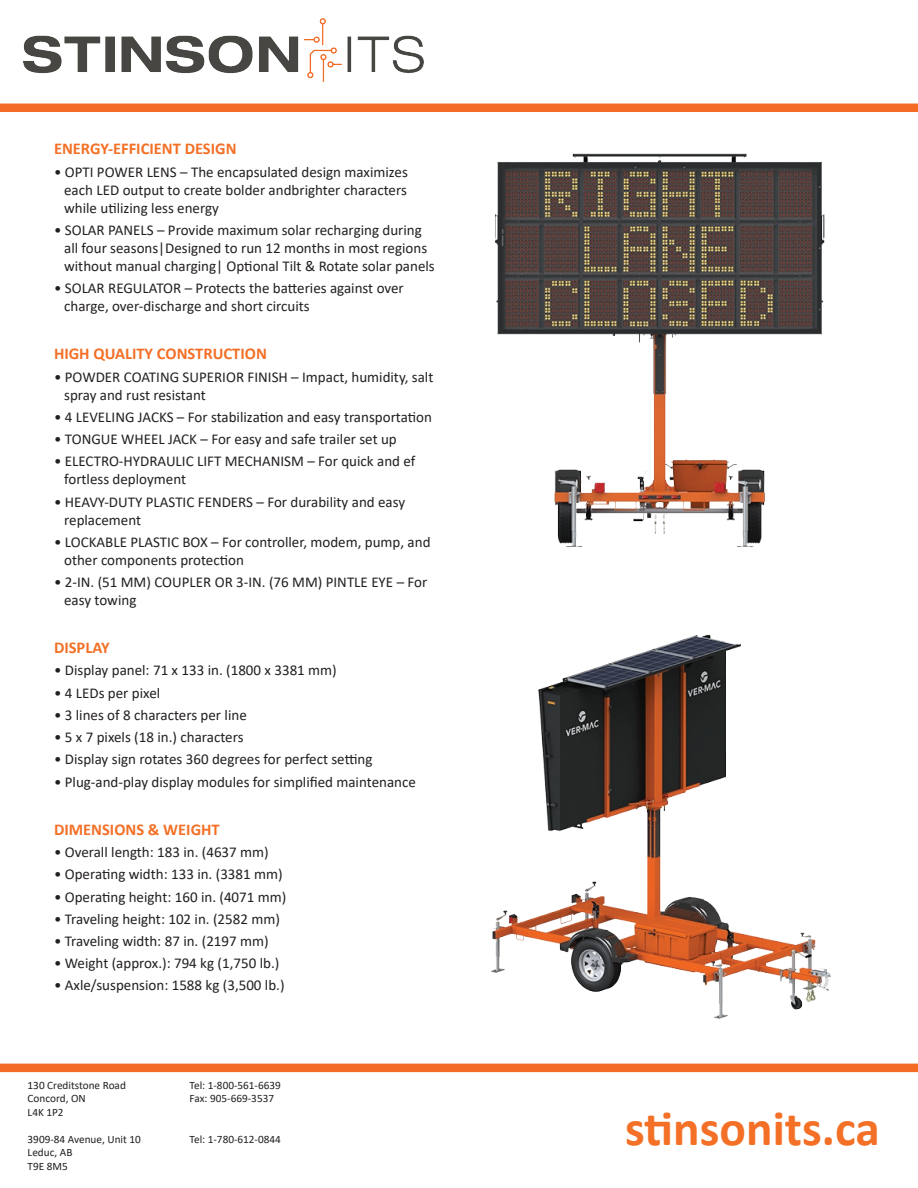
<style>
.page{position:relative;width:918px;height:1188px;background:#fff}
.page>*{position:absolute;margin:0;border:0;box-sizing:border-box;transform-origin:0 0}
.t1{font:700 49.5px "Calibri";color:#f37026}
.t2{font:700 16.5px "Calibri";color:#f37026}
.t3{font:15px/18px "Calibri";color:#231f20}
.t4{font:11.25px/13.5px "Calibri";color:#231f20}
</style>
<div class="page">
<img style="left:24px;top:18px;width:400px;height:64px">
<div style="left:0;top:104px;width:918px;height:8px;background:#f36b24"></div>
<div style="left:0;top:1064px;width:918px;height:8px;background:#f36b24"></div>
<img style="left:495px;top:153px;width:330px;height:394px">
<img style="left:491px;top:634px;width:340px;height:385px">
<p class="t2" style="left:54px;top:137px;width:184px">ENERGY-EFFICIENT DESIGN</p>
<p class="t3" style="left:64px;top:162px;width:345px;text-align:justify;text-indent:-10px">• OPTI POWER LENS – The encapsulated design maximizes each LED output to create bolder andbrighter characters while utilizing less energy</p>
<p class="t3" style="left:64px;top:221px;width:372px;text-indent:-10px">• SOLAR PANELS – Provide maximum solar recharging during all four seasons|Designed to run 12 months in most regions without manual charging| Optional Tilt &amp; Rotate solar panels</p>
<p class="t3" style="left:64px;top:279px;width:341px;text-indent:-10px">• SOLAR REGULATOR – Protects the batteries against over charge, over-discharge and short circuits</p>
<p class="t2" style="left:54px;top:342px;width:214px">HIGH QUALITY CONSTRUCTION</p>
<p class="t3" style="left:64px;top:367px;width:371px;text-indent:-10px">• POWDER COATING SUPERIOR FINISH – Impact, humidity, salt spray and rust resistant</p>
<p class="t3" style="left:54px;top:407px;width:379px">• 4 LEVELING JACKS – For stabilization and easy transportation</p>
<p class="t3" style="left:54px;top:430px;width:344px">• TONGUE WHEEL JACK – For easy and safe trailer set up</p>
<p class="t3" style="left:64px;top:452px;width:353px;text-indent:-10px">• ELECTRO-HYDRAULIC LIFT MECHANISM – For quick and ef fortless deployment</p>
<p class="t3" style="left:64px;top:492px;width:343px;text-indent:-10px">• HEAVY-DUTY PLASTIC FENDERS – For durability and easy replacement</p>
<p class="t3" style="left:64px;top:532px;width:368px;text-indent:-10px">• LOCKABLE PLASTIC BOX – For controller, modem, pump, and other components protection</p>
<p class="t3" style="left:64px;top:573px;width:365px;text-indent:-10px">• 2-IN. (51 MM) COUPLER OR 3-IN. (76 MM) PINTLE EYE – For easy towing</p>
<p class="t2" style="left:54px;top:636px;width:57px">DISPLAY</p>
<p class="t3" style="left:54px;top:661px;width:284px">• Display panel: 71 x 133 in. (1800 x 3381 mm)</p>
<p class="t3" style="left:54px;top:683px;width:108px">• 4 LEDs per pixel</p>
<p class="t3" style="left:54px;top:706px;width:194px">• 3 lines of 8 characters per line</p>
<p class="t3" style="left:54px;top:728px;width:191px">• 5 x 7 pixels (18 in.) characters</p>
<p class="t3" style="left:54px;top:750px;width:320px">• Display sign rotates 360 degrees for perfect setting</p>
<p class="t3" style="left:54px;top:772px;width:363px">• Plug-and-play display modules for simplified maintenance</p>
<p class="t2" style="left:54px;top:818px;width:167px">DIMENSIONS &amp; WEIGHT</p>
<p class="t3" style="left:54px;top:843px;width:216px">• Overall length: 183 in. (4637 mm)</p>
<p class="t3" style="left:54px;top:865px;width:230px">• Operating width: 133 in. (3381 mm)</p>
<p class="t3" style="left:54px;top:887px;width:234px">• Operating height: 160 in. (4071 mm)</p>
<p class="t3" style="left:54px;top:909px;width:227px">• Traveling height: 102 in. (2582 mm)</p>
<p class="t3" style="left:54px;top:932px;width:216px">• Traveling width: 87 in. (2197 mm)</p>
<p class="t3" style="left:54px;top:954px;width:227px">• Weight (approx.): 794 kg (1,750 lb.)</p>
<p class="t3" style="left:54px;top:976px;width:232px">• Axle/suspension: 1588 kg (3,500 lb.)</p>
<p class="t4" style="left:28px;top:1078px;width:100px">130 Creditstone Road</p>
<p class="t4" style="left:190px;top:1078px;width:93px">Tel: 1-800-561-6639</p>
<p class="t4" style="left:28px;top:1092px;width:60px">Concord, ON</p>
<p class="t4" style="left:190px;top:1092px;width:86px">Fax: 905-669-3537</p>
<p class="t4" style="left:28px;top:1105px;width:38px">L4K 1P2</p>
<p class="t4" style="left:28px;top:1132px;width:115px">3909-84 Avenue, Unit 10</p>
<p class="t4" style="left:190px;top:1132px;width:93px">Tel: 1-780-612-0844</p>
<p class="t4" style="left:28px;top:1146px;width:46px">Leduc, AB<br>T9E 8M5</p>
<h1 class="t1" style="left:625px;top:1093px;width:256px">stinsonits.ca</h1>
</div>
